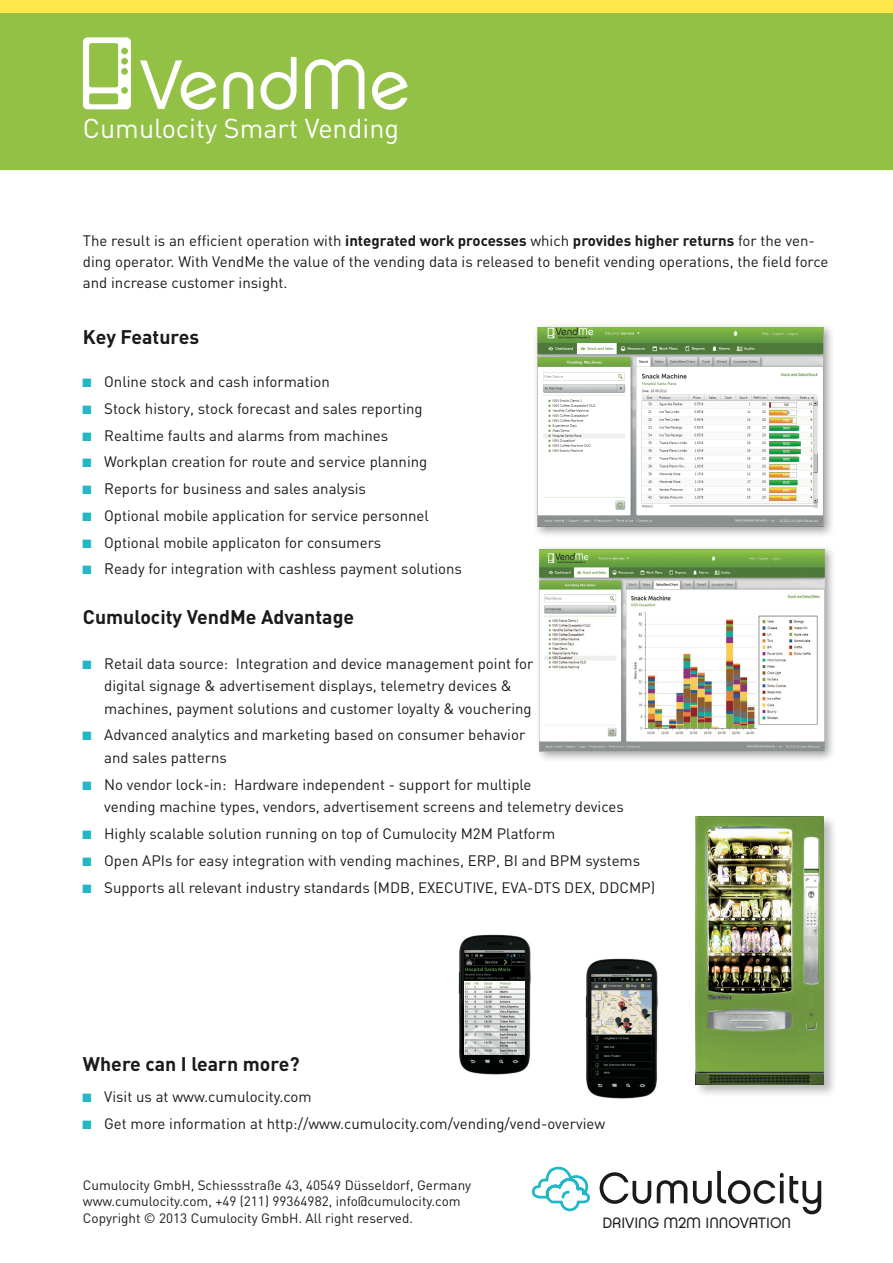
<style>
.page{position:relative;width:893px;height:1263px;background:#fff}
.page>*{position:absolute;margin:0;border:0;box-sizing:border-box;transform-origin:0 0}
.t1{font:27px "DIN";color:#fff}
.Heading_1{font:700 19.5px "DIN";color:#1a1a1a}
.t2{font:15px/22.5px "DIN";color:#1a1a1a}
.t3{font:15px "Chalet London Nineteen Seventy";color:#1a1a1a}
.t4{font:13.5px "DIN";color:#1a1a1a}
.s1{font-weight:700}
.s2{font-family:"Museo Sans 500";font-size:16.5px;color:#22b7c6}
</style>
<div class="page">
<svg style="left:531px;top:1166px;width:59px;height:46px"></svg>
<svg style="left:600px;top:1172px;width:51px;height:32px"></svg>
<svg style="left:657px;top:1180px;width:30px;height:23px"></svg>
<svg style="left:693px;top:1171px;width:128px;height:43px"></svg>
<div style="left:0;top:13px;width:893px;height:157px;background:#93c146"></div>
<div style="left:0;top:0;width:893px;height:13px;background:#ffe74b"></div>
<svg style="left:140px;top:60px;width:76px;height:50px"></svg>
<svg style="left:223px;top:72px;width:30px;height:37px"></svg>
<svg style="left:260px;top:57px;width:37px;height:53px"></svg>
<svg style="left:305px;top:59px;width:59px;height:50px"></svg>
<svg style="left:372px;top:72px;width:36px;height:38px"></svg>
<svg style="left:83px;top:37px;width:48px;height:72px"></svg>
<div style="left:532px;top:322px;width:303px;height:216px;background:#1a1a1a;opacity:.4"></div>
<img style="left:537px;top:327px;width:286px;height:200px">
<div style="left:535px;top:544px;width:301px;height:219px;background:#1a1a1a;opacity:.4"></div>
<img style="left:540px;top:550px;width:285px;height:201px">
<div style="left:693px;top:814px;width:145px;height:284px;background:#1a1a1a;opacity:.3"></div>
<img style="left:695px;top:816px;width:129px;height:268px">
<img style="left:458px;top:935px;width:73px;height:140px">
<img style="left:465px;top:954px;width:60px;height:100px">
<img style="left:585px;top:958px;width:73px;height:141px">
<h1 class="t1" style="left:83px;top:112px;width:318px">Cumulocity Smart Vending</h1>
<p class="t2" style="left:83px;top:230px;width:747px;line-height:21px">The result is an efficient operation with <span class="s1">integrated work processes</span> which <span class="s1">provides higher returns</span> for the ven&shy;ding operator. With VendMe the value of the vending data is released to benefit vending operations, the field force and increase customer insight.</p>
<p class="Heading_1" style="left:83px;top:324px;width:118px">Key Features</p>
<p class="t2" style="left:83px;top:370px;width:249px"><span class="s2">ã</span> Online stock and cash information</p>
<p class="t2" style="left:83px;top:397px;width:341px"><span class="s2">ã</span> Stock history, stock forecast and sales reporting</p>
<p class="t2" style="left:83px;top:424px;width:307px"><span class="s2">ã</span> Realtime faults and alarms from machines</p>
<p class="t2" style="left:83px;top:450px;width:346px"><span class="s2">ã</span> Workplan creation for route and service planning</p>
<p class="t2" style="left:83px;top:477px;width:285px"><span class="s2">ã</span> Reports for business and sales analysis</p>
<p class="t2" style="left:83px;top:504px;width:348px"><span class="s2">ã</span> Optional mobile application for service personnel</p>
<p class="t2" style="left:83px;top:531px;width:300px"><span class="s2">ã</span> Optional mobile applicaton for consumers</p>
<p class="t2" style="left:83px;top:557px;width:381px"><span class="s2">ã</span> Ready for integration with cashless payment solutions</p>
<p class="Heading_1" style="left:83px;top:604px;width:273px">Cumulocity VendMe Advantage</p>
<p class="t2" style="left:104px;top:652px;width:431px;text-indent:-21px"><span class="s2">ã</span> Retail data source: Integration and device management point for digital signage &amp; advertisement displays, telemetry devices &amp; machines, payment solutions and customer loyalty &amp; vouchering</p>
<p class="t2" style="left:104px;top:723px;width:423px;text-indent:-21px"><span class="s2">ã</span> Advanced analytics and marketing based on consumer behavior and sales patterns</p>
<p class="t2" style="left:104px;top:773px;width:521px;text-indent:-21px"><span class="s2">ã</span> No vendor lock-in: Hardware independent - support for multiple<br>vending machine types, vendors, advertisement screens and telemetry devices</p>
<p class="t2" style="left:83px;top:822px;width:474px"><span class="s2">ã</span> Highly scalable solution running on top of Cumulocity M2M Platform</p>
<p class="t2" style="left:83px;top:849px;width:559px"><span class="s2">ã</span> Open APIs for easy integration with vending machines, ERP, BI and BPM systems</p>
<p class="t2" style="left:83px;top:875px;width:574px"><span class="s2">ã</span> Supports all relevant industry standards (MDB, EXECUTIVE, EVA-DTS DEX, DDCMP)</p>
<p class="Heading_1" style="left:83px;top:1051px;width:218px">Where can I learn more?</p>
<p class="t2" style="left:83px;top:1085px;width:230px"><span class="s2">ã</span> Visit us at www.cumulocity.com</p>
<p class="t2" style="left:83px;top:1112px;width:524px"><span class="s2">ã</span> Get more information at http://www.cumulocity.com/vending/vend-overview</p>
<p class="t4" style="left:83px;top:1176px;width:390px">Cumulocity GmbH, Schiessstraße 43, 40549 Düsseldorf, Germany</p>
<p class="t4" style="left:83px;top:1193px;width:379px">www.cumulocity.com, +49 (211) 99364982, info@cumulocity.com</p>
<p class="t4" style="left:83px;top:1209px;width:332px">Copyright © 2013 Cumulocity GmbH. All right reserved.</p>
<p class="t3" style="left:602px;top:1213px;width:190px">DRIVING M2M INNOVATION</p>
</div>
